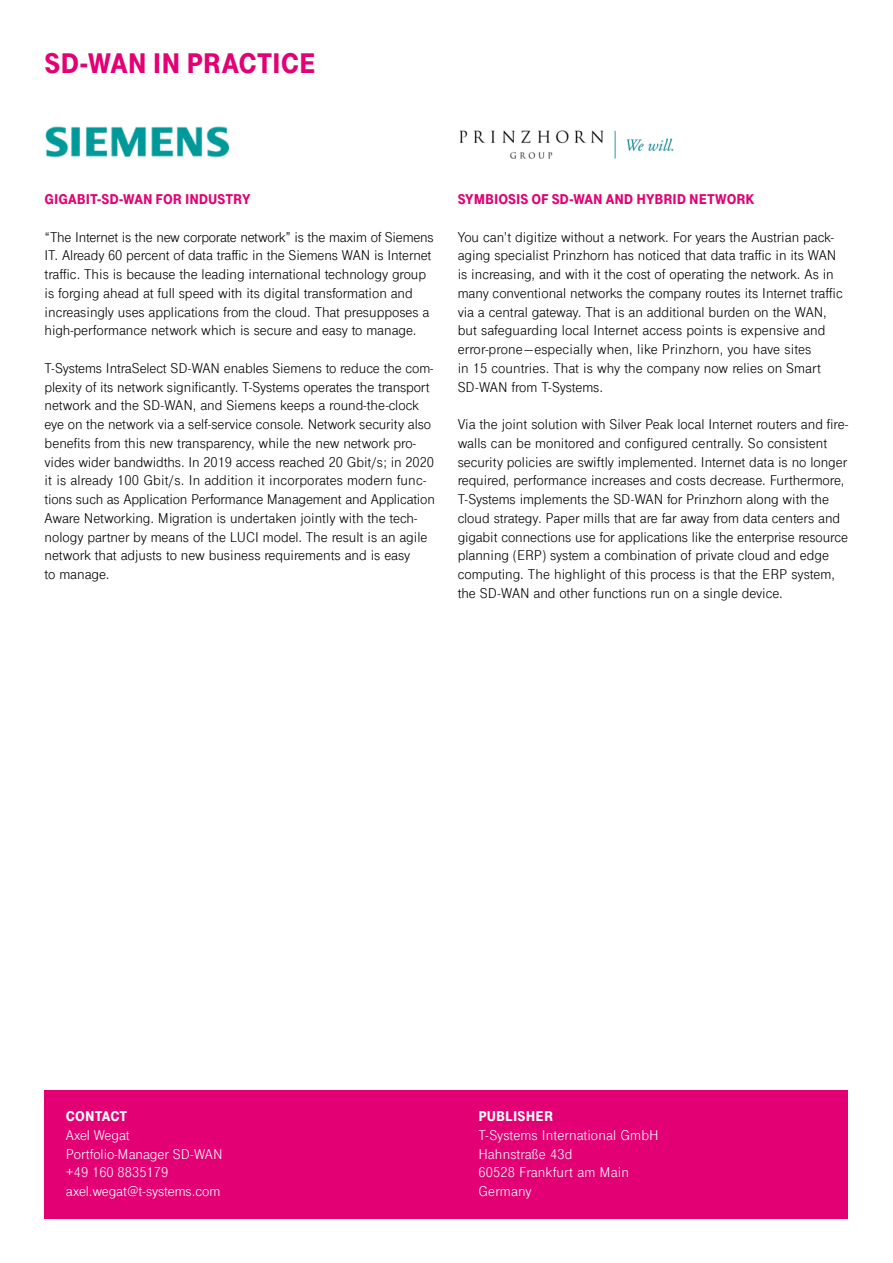
<style>
.page{position:relative;width:893px;height:1263px;background:#fff}
.page>*{position:absolute;margin:0;border:0;box-sizing:border-box;transform-origin:0 0}
.t1{font:900 30px "Tele Grotesk Next";color:#e20074}
.t2{font:15px/18.8px "Tele Grotesk Next";color:#000}
.t3{font:15px/18.8px "Tele Grotesk Next";color:#fff}
.t4{font:900 15px "Tele Grotesk Next";color:#e20074}
.t5{font:900 15px "Tele Grotesk Next";letter-spacing:.01em;color:#fff}
</style>
<div class="page">
<img style="left:45px;top:126px;width:184px;height:32px">
<img style="left:459px;top:130px;width:215px;height:29px">
<div style="left:45px;top:1090px;width:803px;height:128px;background:#e20074"></div>
<h1 class="t1" style="left:45px;top:46px;width:273px">SD-WAN IN PRACTICE</h1>
<p class="t4" style="left:45px;top:191px;width:207px">GIGABIT-SD-WAN FOR INDUSTRY</p>
<p class="t2" style="left:45px;top:227px;width:391px">“The Internet is the new corporate network” is the maxim of Siemens IT. Already 60 percent of data traffic in the Siemens WAN is Internet traffic. This is because the leading international technology group is forging ahead at full speed with its digital transformation and increasingly uses applications from the cloud. That presupposes a high-performance network which is secure and easy to manage.</p>
<p class="t2" style="left:45px;top:359px;width:392px">T-Systems IntraSelect SD-WAN enables Siemens to reduce the com&shy;plexity of its network significantly. T-Systems operates the transport network and the SD-WAN, and Siemens keeps a round-the-clock eye on the network via a self-service console. Network security also benefits from this new transparency, while the new network pro&shy;vides wider bandwidths. In 2019 access reached 20 Gbit/s; in 2020 it is already 100 Gbit/s. In addition it incorporates modern func&shy;tions such as Application Performance Management and Application Aware Networking. Migration is undertaken jointly with the tech&shy;nology partner by means of the LUCI model. The result is an agile network that adjusts to new business requirements and is easy<br>to manage.</p>
<p class="t4" style="left:458px;top:191px;width:298px">SYMBIOSIS OF SD-WAN AND HYBRID NETWORK</p>
<p class="t2" style="left:458px;top:227px;width:387px">You can’t digitize without a network. For years the Austrian pack&shy;aging specialist Prinzhorn has noticed that data traffic in its WAN is increasing, and with it the cost of operating the network. As in many conventional networks the company routes its Internet traffic via a central gateway. That is an additional burden on the WAN, but safeguarding local Internet access points is expensive and error-prone—especially when, like Prinzhorn, you have sites<br>in 15 countries. That is why the company now relies on Smart SD-WAN from T-Systems.</p>
<p class="t2" style="left:458px;top:415px;width:392px">Via the joint solution with Silver Peak local Internet routers and fire&shy;walls can be monitored and configured centrally. So consistent security policies are swiftly implemented. Internet data is no longer required, performance increases and costs decrease. Furthermore, T-Systems implements the SD-WAN for Prinzhorn along with the cloud strategy. Paper mills that are far away from data centers and gigabit connections use for applications like the enterprise resource planning (ERP) system a combination of private cloud and edge computing. The highlight of this process is that the ERP system, the SD-WAN and other functions run on a single device.</p>
<p class="t5" style="left:66px;top:1108px;width:63px">CONTACT</p>
<p class="t3" style="left:66px;top:1126px;width:158px">Axel Wegat<br>Portfolio-Manager SD-WAN +49 160 8835179 axel.wegat@t-systems.com</p>
<p class="t5" style="left:478px;top:1108px;width:76px">PUBLISHER</p>
<p class="t3" style="left:478px;top:1126px;width:182px">T-Systems International GmbH<br>Hahnstraße 43d<br>60528 Frankfurt am Main<br>Germany</p>
</div>
